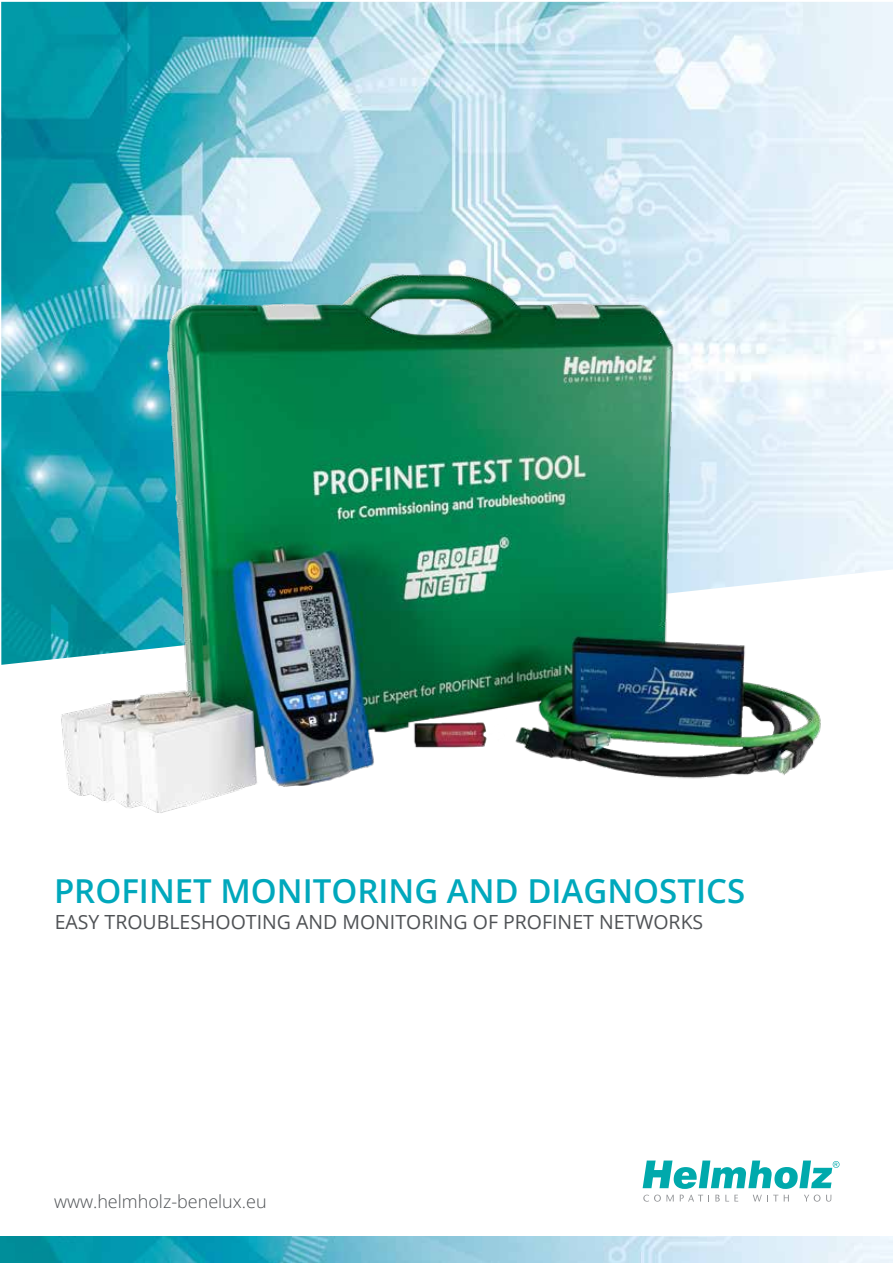
<style>
.page{position:relative;width:893px;height:1263px;background:#fff}
.page>*{position:absolute;margin:0;border:0;box-sizing:border-box;transform-origin:0 0}
.t1{font:600 33px "Open Sans";color:#00a8bc}
.t2{font:19.5px "Open Sans";color:#4f5255}
.t3{font:300 18px "Open Sans";color:#4f5255}
</style>
<div class="page">
<img style="left:1px;top:2px;width:892px;height:663px">
<img style="left:1px;top:1236px;width:892px;height:27px">
<svg style="left:643px;top:1160px;width:196px;height:42px"></svg>
<img style="left:54px;top:266px;width:785px;height:547px">
<h1 class="t1" style="left:54px;top:868px;width:693px">PROFINET MONITORING AND DIAGNOSTICS</h1>
<p class="t2" style="left:55px;top:909px;width:650px">EASY TROUBLESHOOTING AND MONITORING OF PROFINET NETWORKS</p>
<p class="t3" style="left:54px;top:1189px;width:214px">www.helmholz-benelux.eu</p>
</div>
